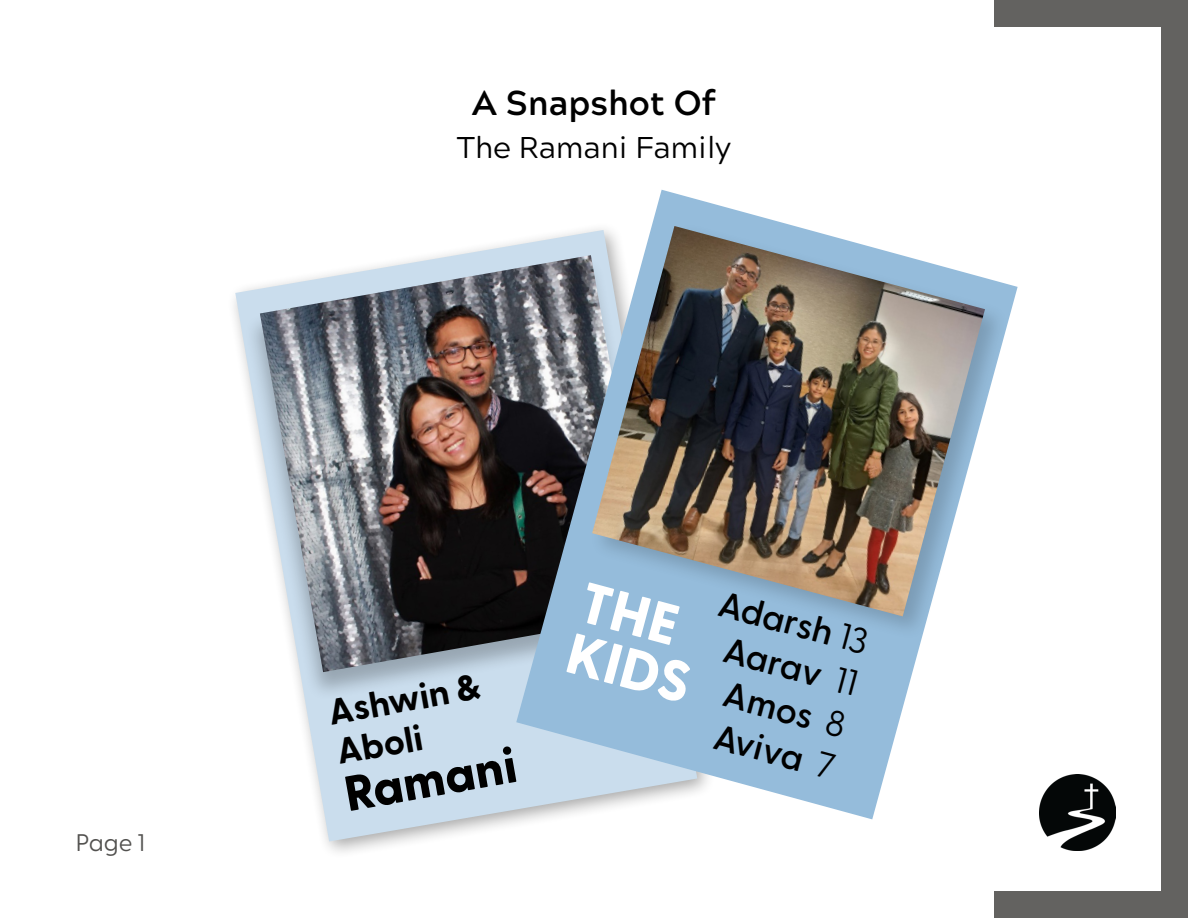
<style>
.page{position:relative;width:1188px;height:918px;background:#fff}
.page>*{position:absolute;margin:0;border:0;box-sizing:border-box;transform-origin:0 0}
.t1{font:800 57px "Greycliff CF";color:#fff}
.t2{font:800 49.5px "Greycliff CF";color:#000}
.t3{font:600 36px "Greycliff CF";color:#000}
.t4{font:700 36px "Greycliff CF";color:#000}
.t5{font:700 34.5px "Acherus Grotesque";color:#000}
.t6{font:30px "Acherus Grotesque";color:#000}
.t7{font:24px "Greycliff CF";color:#52514f}
.s1{font-weight:800}
.s2{font-weight:400}
</style>
<div class="page">
<div style="left:994px;top:0;width:194px;height:918px;background:#636260"></div>
<div style="left:27px;top:27px;width:1134px;height:864px;background:#fff"></div>
<svg style="left:234px;top:242px;width:304px;height:602px"></svg>
<div style="left:243px;top:256px;width:423px;height:445px;background:#000;opacity:.25"></div>
<img style="left:260px;top:255px;width:256px;height:417px">
<svg style="left:516px;top:190px;width:502px;height:629px"></svg>
<div style="left:589px;top:223px;width:421px;height:418px;background:#000;opacity:.17"></div>
<img style="left:592px;top:226px;width:393px;height:390px">
<img style="left:1040px;top:774px;width:75px;height:77px">
<div style="left:579px;top:582px;width:101px;height:63px;background:#95bcdb"></div>
<p class="t7" style="left:76px;top:825px;width:70px">Page 1</p>
<p class="t5" style="left:472px;top:73px;width:246px">A Snapshot Of</p>
<p class="t6" style="left:457px;top:122px;width:276px">The Ramani Family</p>
<p class="t4" style="left:324px;top:685px;width:155px;rotate:-10deg">Ashwin <span class="s1">&amp;</span></p>
<p class="t4" style="left:332px;top:725px;width:88px;rotate:-10deg">Aboli</p>
<p class="t2" style="left:338px;top:757px;width:176px;rotate:-10deg">Ramani</p>
<p class="t1" style="left:579px;top:609px;width:128px;rotate:15deg">KIDS</p>
<p class="t3" style="left:726px;top:576px;width:155px;rotate:15deg">Adarsh <span class="s2">13</span></p>
<p class="t3" style="left:732px;top:622px;width:138px;rotate:15deg">Aarav <span class="s2">11</span></p>
<p class="t3" style="left:731px;top:667px;width:127px;rotate:15deg">Amos <span class="s2">8</span></p>
<p class="t3" style="left:722px;top:709px;width:125px;rotate:15deg">Aviva <span class="s2">7</span></p>
</div>
